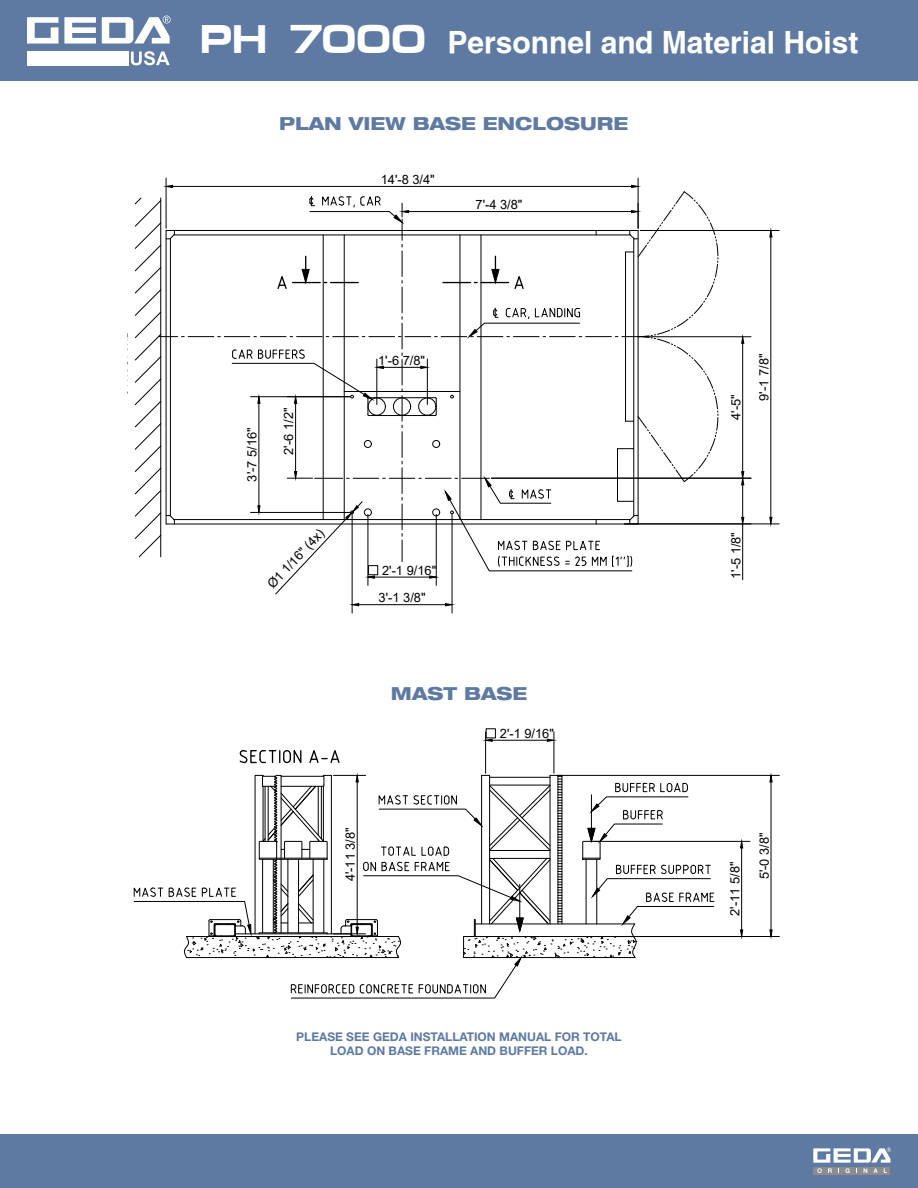
<style>
.page{position:relative;width:918px;height:1188px;background:#fff}
.page>*{position:absolute;margin:0;border:0;box-sizing:border-box;transform-origin:0 0}
.t1{font:700 30px "Helvetica";color:#fff}
.t2{font:800 expanded 18px "Helvetica Neue LT Std";color:#5e7aa2}
.t3{font:12.9px "Arial";color:#000}
.t4{font:700 12px/14.4px "Helvetica Neue LT Std";color:#5e7aa2;text-align:center}
.s1{font-family:"Micro Extend FLF";font-size:40.5px}
</style>
<div class="page">
<div style="left:0;top:0;width:918px;height:81px;background:#5e7aa2"></div>
<div style="left:0;top:1134px;width:918px;height:54px;background:#5e7aa2"></div>
<svg style="left:27px;top:17px;width:31px;height:27px"></svg>
<svg style="left:64px;top:17px;width:32px;height:27px"></svg>
<svg style="left:102px;top:16px;width:69px;height:28px"></svg>
<div style="left:27px;top:51px;width:102px;height:14px;background:#fff"></div>
<svg style="left:131px;top:51px;width:39px;height:14px"></svg>
<div style="left:813px;top:1167px;width:77px;height:7px;background:#8a8c8e"></div>
<svg style="left:813px;top:1147px;width:78px;height:26px"></svg>
<hr style="left:352px;top:514px;width:1px;height:99px;background:#000">
<hr style="left:452px;top:514px;width:1px;height:99px;background:#000">
<hr style="left:359px;top:604px;width:86px;height:1px;background:#000">
<svg style="left:351px;top:603px;width:8px;height:4px"></svg>
<svg style="left:445px;top:603px;width:8px;height:4px"></svg>
<hr style="left:638px;top:178px;width:1px;height:50px;background:#000">
<hr style="left:166px;top:178px;width:1px;height:50px;background:#000">
<hr style="left:640px;top:230px;width:139px;height:1px;background:#000">
<hr style="left:624px;top:524px;width:155px;height:1px;background:#000">
<hr style="left:771px;top:237px;width:1px;height:280px;background:#000">
<svg style="left:769px;top:231px;width:4px;height:7px"></svg>
<svg style="left:769px;top:517px;width:4px;height:8px"></svg>
<hr style="left:642px;top:336px;width:109px;height:1px;background:#000">
<hr style="left:742px;top:343px;width:1px;height:129px;background:#000">
<svg style="left:741px;top:336px;width:4px;height:8px"></svg>
<hr style="left:491px;top:478px;width:260px;height:1px;background:#000">
<hr style="left:742px;top:485px;width:1px;height:32px;background:#000">
<hr style="left:742px;top:524px;width:1px;height:56px;background:#000">
<svg style="left:741px;top:471px;width:4px;height:15px"></svg>
<svg style="left:741px;top:517px;width:4px;height:8px"></svg>
<svg style="left:134px;top:185px;width:585px;height:410px"></svg>
<hr style="left:613px;top:936px;width:166px;height:1px;background:#000">
<hr style="left:557px;top:775px;width:222px;height:1px;background:#000">
<hr style="left:771px;top:782px;width:1px;height:148px;background:#000">
<svg style="left:769px;top:929px;width:4px;height:7px"></svg>
<svg style="left:769px;top:775px;width:4px;height:8px"></svg>
<hr style="left:593px;top:841px;width:157px;height:1px;background:#000">
<hr style="left:741px;top:848px;width:1px;height:82px;background:#000">
<svg style="left:740px;top:929px;width:4px;height:7px"></svg>
<svg style="left:740px;top:841px;width:4px;height:8px"></svg>
<hr style="left:554px;top:732px;width:1px;height:41px;background:#000">
<hr style="left:485px;top:732px;width:1px;height:41px;background:#000">
<hr style="left:492px;top:740px;width:55px;height:1px;background:#000">
<svg style="left:547px;top:738px;width:8px;height:4px"></svg>
<svg style="left:485px;top:738px;width:8px;height:4px"></svg>
<div style="left:486px;top:728px;width:10px;height:10px;border:1px solid #000"></div>
<svg style="left:134px;top:774px;width:580px;height:225px"></svg>
<svg style="left:239px;top:750px;width:63px;height:14px"></svg>
<svg style="left:309px;top:750px;width:31px;height:13px"></svg>
<h1 class="t1" style="left:200px;top:22px;width:660px"><span class="s1">PH 7000</span> Personnel and Material Hoist</h1>
<h2 class="t2" style="left:279px;top:112px;width:350px">PLAN VIEW BASE ENCLOSURE</h2>
<p class="t3" style="left:381px;top:171px;width:56px">14'-8 3/4"</p>
<p class="t3" style="left:476px;top:196px;width:49px">7'-4 3/8"</p>
<p class="t3" style="left:243px;top:482px;width:56px;rotate:-90deg">3'-7 5/16"</p>
<p class="t3" style="left:280px;top:455px;width:49px;rotate:-90deg">2'-6 1/2"</p>
<p class="t3" style="left:263px;top:580px;width:77px;rotate:-47deg">Ø1 1/16" (4x)</p>
<p class="t3" style="left:378px;top:352px;width:49px">1'-6 7/8"</p>
<p class="t3" style="left:382px;top:561px;width:56px">2'-1 9/16"</p>
<p class="t3" style="left:366px;top:569px;width:49px">3'-1 3/8"</p>
<p class="t3" style="left:379px;top:589px;width:49px">3'-1 3/8"</p>
<h2 class="t2" style="left:391px;top:682px;width:138px">MAST BASE</h2>
<p class="t3" style="left:500px;top:724px;width:56px">2'-1 9/16"</p>
<p class="t3" style="left:341px;top:881px;width:56px;rotate:-90deg">4'-11 3/8"</p>
<p class="t4" style="left:296px;top:1029px;width:327px">PLEASE SEE GEDA INSTALLATION MANUAL FOR TOTAL<br>LOAD ON BASE FRAME AND BUFFER LOAD.</p>
<p class="t3" style="left:727px;top:420px;width:27px;rotate:-90deg">4'-5"</p>
<p class="t3" style="left:755px;top:401px;width:49px;rotate:-90deg">9'-1 7/8"</p>
<p class="t3" style="left:727px;top:579px;width:49px;rotate:-90deg">1'-5 1/8"</p>
<p class="t3" style="left:726px;top:916px;width:56px;rotate:-90deg">2'-11 5/8"</p>
<p class="t3" style="left:755px;top:879px;width:49px;rotate:-90deg">5'-0 3/8"</p>
</div>
